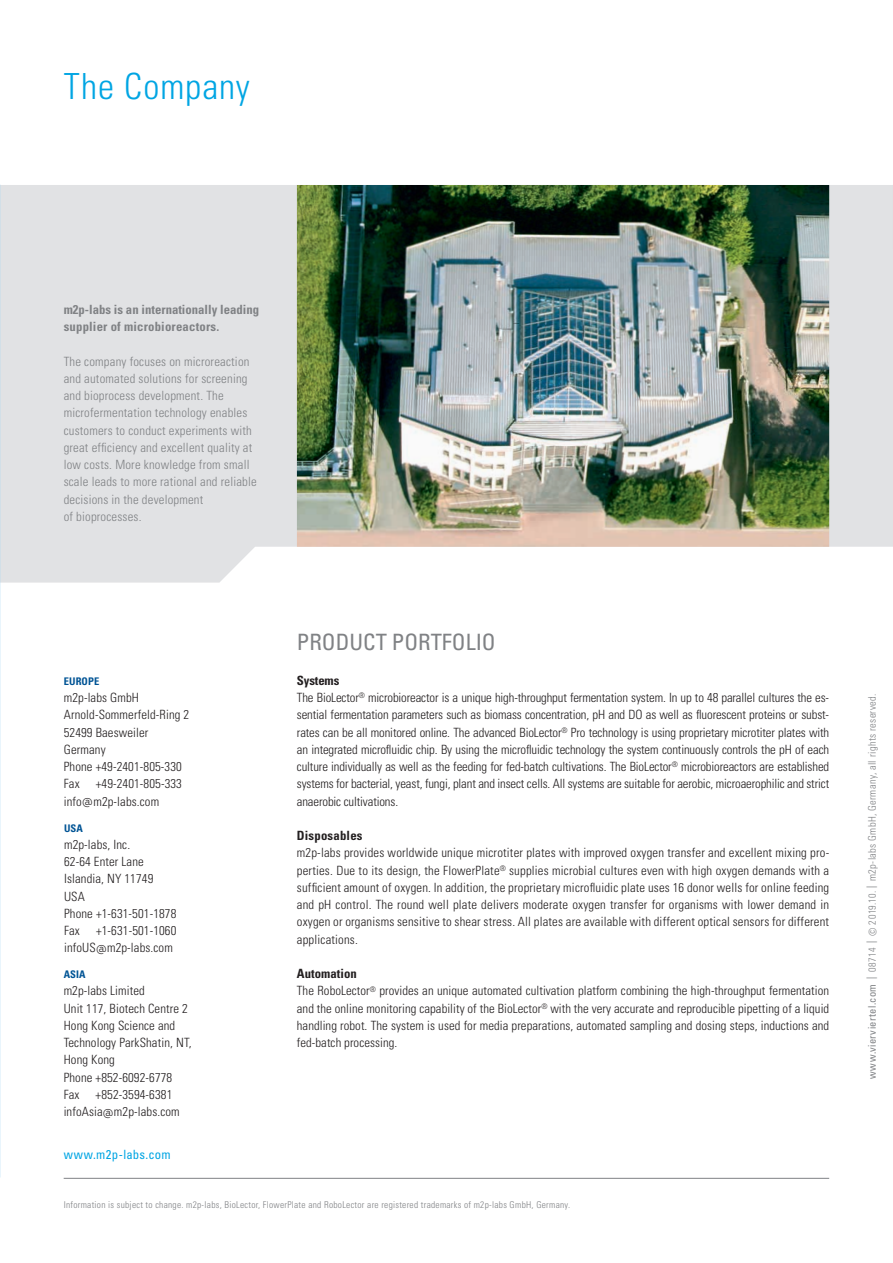
<style>
.page{position:relative;width:893px;height:1263px;background:#fff}
.page>*{position:absolute;margin:0;border:0;box-sizing:border-box;transform-origin:0 0}
.t1{font:300 condensed 36px "Univers";letter-spacing:.025em;color:#00a5e3}
.t2{font:condensed 22.5px "Univers";color:#808285}
.t3{font:300 condensed 12.75px/17.2px "Univers";letter-spacing:.005em;color:#231f20}
.t4{font:300 condensed 12.75px/17.2px "Univers";letter-spacing:.015em;color:#808285}
.t5{font:700 condensed 12.75px/17.2px "Univers";color:#808285}
.t6{font:condensed 12.75px "Univers";letter-spacing:.02em;color:#00a5e3}
.t7{font:700 condensed 12.75px "Univers";letter-spacing:.015em;color:#231f20}
.t8{font:300 condensed 10.5px "Univers";letter-spacing:.03em;color:#808285}
.t9{font:700 condensed 10.5px "Univers";letter-spacing:.01em;color:#005495}
.t10{font:300 condensed 9.3px "Univers";letter-spacing:.03em;color:#808285}
.s1{font-family:"Interstate";font-stretch:normal}
.s2{font-weight:700}
.s3{font-weight:400}
.s4{font-family:"Myriad Pro";font-weight:400}
.s5{font-size:10.2px}
</style>
<div class="page">
<hr style="left:64px;top:1178px;width:765px;height:1px;background:#808285">
<svg style="left:0;top:185px;width:893px;height:398px;fill:#e1e2e4"></svg>
<svg style="left:892px;top:185px;width:1px;height:64px"></svg>
<img style="left:297px;top:185px;width:532px;height:362px">
<h1 class="t1" style="left:64px;top:64px;width:188px">The Company</h1>
<p class="t5" style="left:64px;top:301px;width:197px">m2p-labs is an internationally leading supplier of microbioreactors.</p>
<p class="t4" style="left:64px;top:353px;width:195px">The company focuses on microreaction and automated solutions for screening and bioprocess development. The microfermentation technology enables customers to conduct experiments with great efficiency and excellent quality at low costs. More knowledge from small scale leads to more rational and reliable decisions in the development<br>of bioprocesses.</p>
<p class="t9" style="left:64px;top:675px;width:37px">EUROPE</p>
<p class="t3" style="left:64px;top:689px;width:127px">m2p-labs GmbH<br>Arnold-Sommerfeld-Ring 2<br>52499 Baesweiler<br>Germany<br>Phone +49-2401-805-330<br>Fax</p>
<p class="t3" style="left:64px;top:775px;width:120px;text-indent:32px">+49-2401-805-333 info<span class="s1">@</span>m2p-labs.com</p>
<p class="t9" style="left:64px;top:821px;width:20px">USA</p>
<p class="t3" style="left:64px;top:836px;width:114px">m2p-labs, Inc.<br>62-64 Enter Lane<br>Islandia, NY 11749<br>USA<br>Phone +1-631-501-1878<br>Fax</p>
<p class="t3" style="left:64px;top:922px;width:114px;text-align:right">+1-631-501-1060 infoUS<span class="s1">@</span>m2p-labs.com</p>
<p class="t9" style="left:64px;top:968px;width:23px">ASIA</p>
<p class="t3" style="left:64px;top:982px;width:129px">m2p-labs Limited<br>Unit 117, Biotech Centre 2<br>Hong Kong Science and<br>Technology ParkShatin, NT,<br>Hong Kong<br>Phone +852-6092-6778<br>Fax</p>
<p class="t3" style="left:64px;top:1086px;width:118px;text-indent:32px">+852-3594-6381 infoAsia<span class="s1">@</span>m2p-labs.com</p>
<h2 class="t2" style="left:297px;top:628px;width:200px">PRODUCT PORTFOLIO</h2>
<p class="t3" style="left:297px;top:672px;width:534px"><span class="s2">Systems<br></span>The BioLector<sup>®</sup> microbioreactor is a unique high-throughput fermentation system. In up to 48 parallel cultures the es&shy;sential fermentation parameters such as biomass concentration, pH and DO as well as fluorescent proteins or subst&shy;rates can be all monitored online. The advanced BioLector<sup>®</sup> Pro technology is using proprietary microtiter plates with an integrated microfluidic chip. By using the microfluidic technology the system continuously controls the pH of each culture individually as well as the feeding for fed-batch cultivations. The BioLector<sup>®</sup> microbioreactors are established systems for bacterial, yeast, fungi, plant and insect cells. All systems are suitable for aerobic, microaerophilic and strict anaerobic cultivations.</p>
<p class="t7" style="left:297px;top:828px;width:67px">Disposables</p>
<p class="t3" style="left:297px;top:844px;width:534px;text-align:justify">m2p-labs provides worldwide unique microtiter plates with improved oxygen transfer and excellent mixing pro&shy;perties. Due to its design, the FlowerPlate<sup>®</sup> supplies microbial cultures even with high oxygen demands with a sufficient amount of oxygen. In addition, the proprietary microfluidic plate uses 16 donor wells for online feeding and pH control. The round well plate delivers moderate oxygen transfer for organisms with lower demand in oxygen or organisms sensitive to shear stress. All plates are available with different optical sensors for different applications.</p>
<p class="t3" style="left:297px;top:965px;width:534px"><span class="s2">Automation<br></span>The RoboLector<sup>®</sup> provides an unique automated cultivation platform combining the high-throughput fermentation and the online monitoring capability of the BioLector<sup>®</sup> with the very accurate and reproducible pipetting of a liquid handling robot. The system is used for media preparations, automated sampling and dosing steps, inductions and fed-batch processing.</p>
<p class="t6" style="left:64px;top:1147px;width:109px">www.m2p-labs.com</p>
<p class="t10" style="left:64px;top:1199px;width:508px">Information is subject to change. m2p-labs, BioLector, FlowerPlate and RoboLector are registered trademarks of m2p-labs GmbH, Germany.</p>
<p class="t8" style="left:866px;top:1079px;width:387px;rotate:-90deg"><span class="s3">www.vierviertel.com</span> <span class="s4">|</span> <span class="s5">08714</span> <span class="s4">|</span> © <span class="s5">2019.10</span>. <span class="s4">|</span> m2p-labs GmbH, Germany, all rights reserved.</p>
</div>
